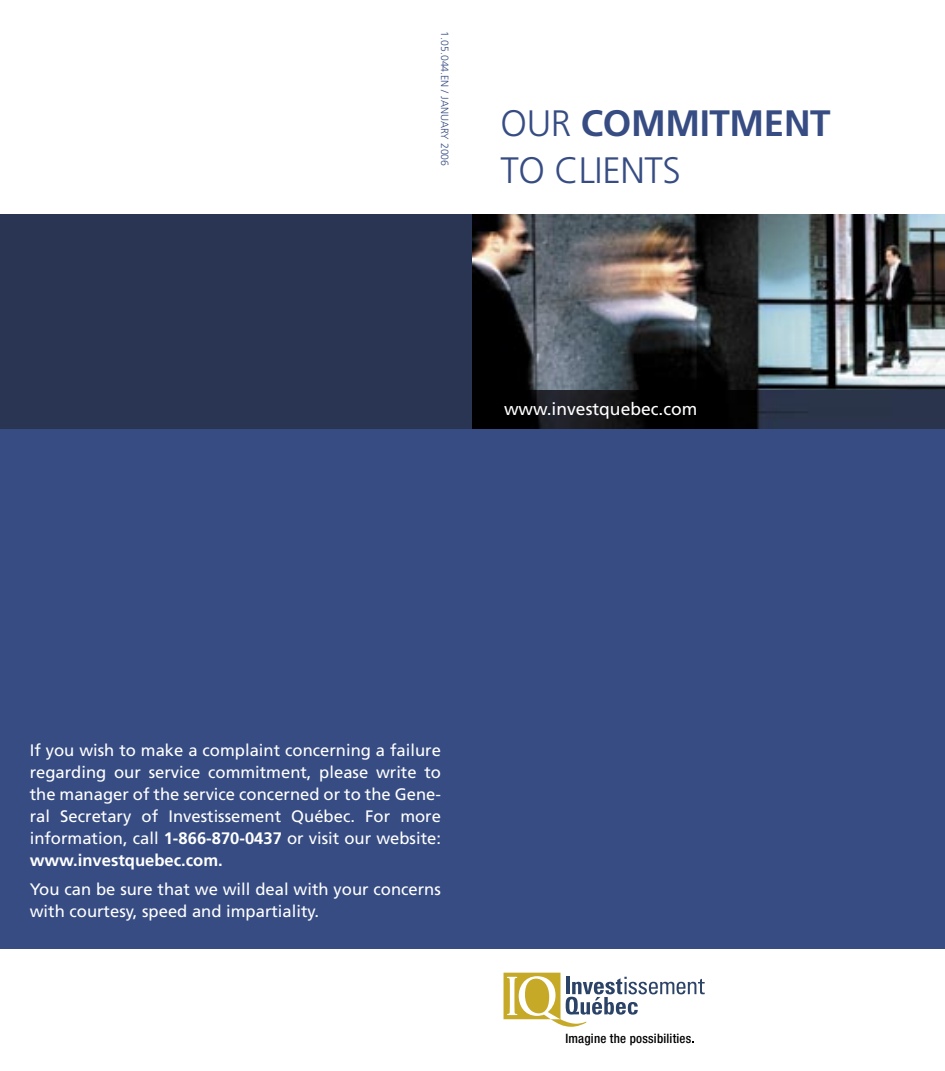
<style>
.page{position:relative;width:945px;height:1071px;background:#fff}
.page>*{position:absolute;margin:0;border:0;box-sizing:border-box;transform-origin:0 0}
.t1{font:300 36.75px/47.2px "Frutiger";letter-spacing:-.01em;color:#364c83}
.t2{font:17.5px "Frutiger";color:#fff}
.t3{font:16.62px/21.9px "Frutiger";color:#fff;text-align:justify}
.t4{font:500 condensed 12.95px "Helvetica Neue";letter-spacing:.015em;color:#000}
.t5{font:300 10.5px "Frutiger";color:#364c83}
.s1{font-weight:700}
</style>
<div class="page">
<div style="left:0;top:242px;width:945px;height:706px;background:#364c83"></div>
<svg style="left:504px;top:973px;width:201px;height:54px"></svg>
<div style="left:0;top:214px;width:945px;height:214px;background:#293552"></div>
<img style="left:473px;top:214px;width:472px;height:214px">
<hr style="left:472px;top:391px;width:1px;height:37px;background:#19191c">
<p class="t5" style="left:451px;top:31px;width:136px;rotate:90deg">1.05.044.EN / JANUARY 2006</p>
<h1 class="t1" style="left:501px;top:99px;width:332px">OUR <span class="s1">COMMITMENT<br></span>TO CLIENTS</h1>
<p class="t2" style="left:504px;top:399px;width:195px">www.investquebec.com</p>
<p class="t3" style="left:30px;top:739px;width:413px">If you wish to make a complaint concerning a fail ure regarding our service commitment, please write to the manager of the service concerned or to the Gene&shy;ral Secretary of Investissement Québec. For more infor mation, call <span class="s1">1-866-870-0437</span> or visit our website: <span class="s1">www.investquebec.com.</span></p>
<p class="t3" style="left:30px;top:878px;width:413px">You can be sure that we will deal with your concerns with courtesy, speed and impartiality.</p>
<p class="t4" style="left:565px;top:1030px;width:128px">Imagine the possibilities</p>
</div>
